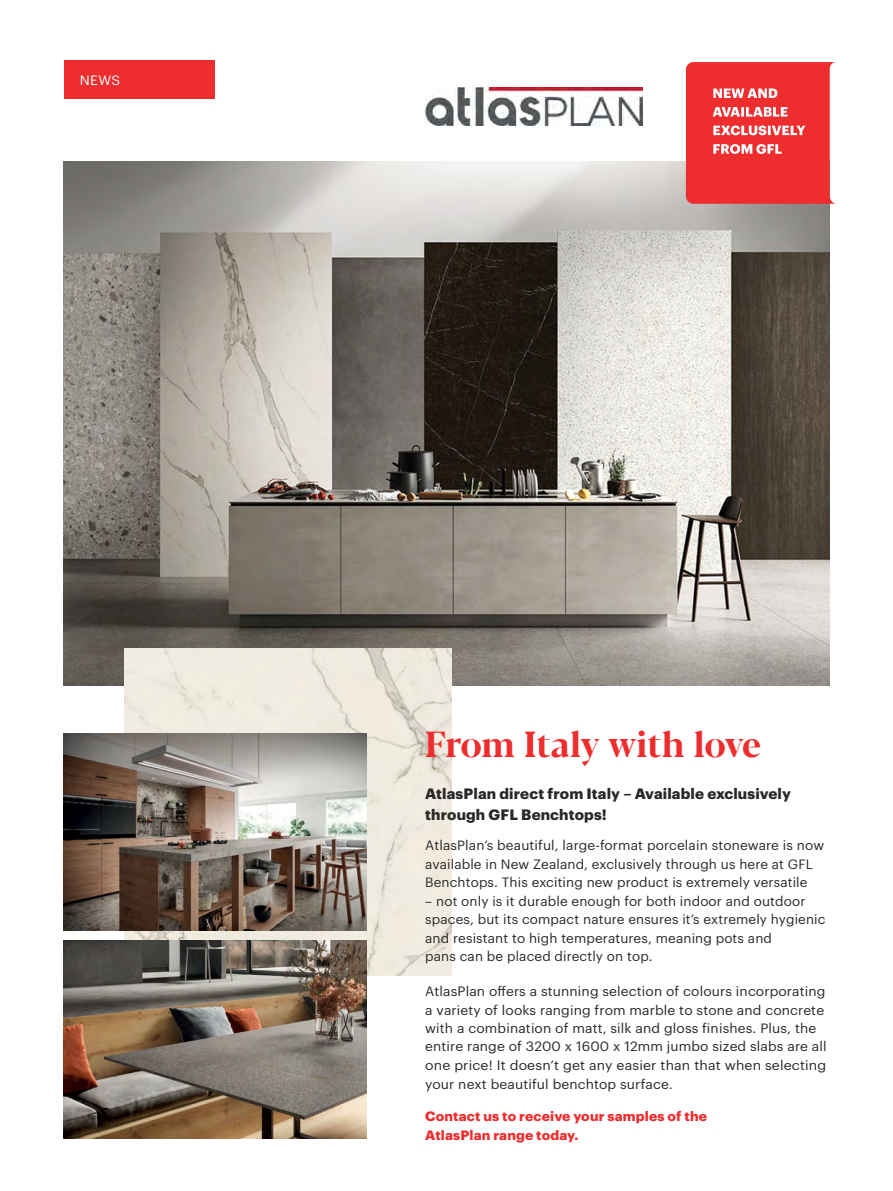
<style>
.page{position:relative;width:893px;height:1191px;background:#fff}
.page>*{position:absolute;margin:0;border:0;box-sizing:border-box;transform-origin:0 0}
.t1{font:700 36px "Blacker Display";letter-spacing:-.01em;color:#ee2d2e}
.t2{font:700 14.7px/20.7px "Graphik";letter-spacing:.01em;color:#292829}
.t3{font:13.2px/18.5px "Graphik";letter-spacing:.01em;color:#292829}
.t4{font:13.2px/18.6px "Graphik";letter-spacing:.01em;color:#292829;scale:1.04 1}
.t5{font:700 13.2px/19.2px "Graphik";letter-spacing:.01em;color:#ee2d2e;scale:1.04 1}
.t6{font:13.2px "Graphik";color:#fff;scale:1.05 1}
</style>
<div class="page">
<hr style="left:0;top:0;width:1px;height:736px;background:#f0ece2">
<img style="left:64px;top:162px;width:765px;height:524px">
<img style="left:125px;top:648px;width:326px;height:327px">
<img style="left:0;top:0;width:1px;height:312px">
<img style="left:64px;top:733px;width:302px;height:197px">
<img style="left:64px;top:940px;width:302px;height:198px">
<img style="left:0;top:686px;width:1px;height:505px">
<img style="left:425px;top:87px;width:217px;height:38px">
<svg style="left:686px;top:62px;width:150px;height:142px;background:#ef4344"></svg>
<div style="left:64px;top:61px;width:150px;height:38px;background:#ee2d2e"></div>
<p class="t6" style="left:80px;top:70px;width:40px">NEWS</p>
<h1 class="t1" style="left:425px;top:722px;width:337px">From Italy with love</h1>
<p class="t2" style="left:425px;top:782px;width:367px">AtlasPlan direct from Italy – Available exclusively through GFL Benchtops!</p>
<p class="t3" style="left:425px;top:835px;width:400px">AtlasPlan’s beautiful, large-format porcelain stoneware is now available in New Zealand, exclusively through us here at GFL<br>Benchtops. This exciting new product is extremely versatile</p>
<p class="t3" style="left:425px;top:890px;width:402px">– not only is it durable enough for both indoor and outdoor spaces, but its compact nature ensures it’s extremely hygienic and resistant to high temperatures, meaning pots and<br>pans can be placed directly on top.</p>
<p class="t4" style="left:425px;top:981px;width:387px">AtlasPlan offers a stunning selection of colours incorporating a variety of looks ranging from marble to stone and concrete with a combination of matt, silk and gloss finishes. Plus, the entire range of 3200 x 1600 x 12mm jumbo sized slabs are all one price! It doesn’t get any easier than that when selecting your next beautiful benchtop surface.</p>
<p class="t5" style="left:425px;top:1105px;width:272px">Contact us to receive your samples of the<br>AtlasPlan range today.</p>
</div>
